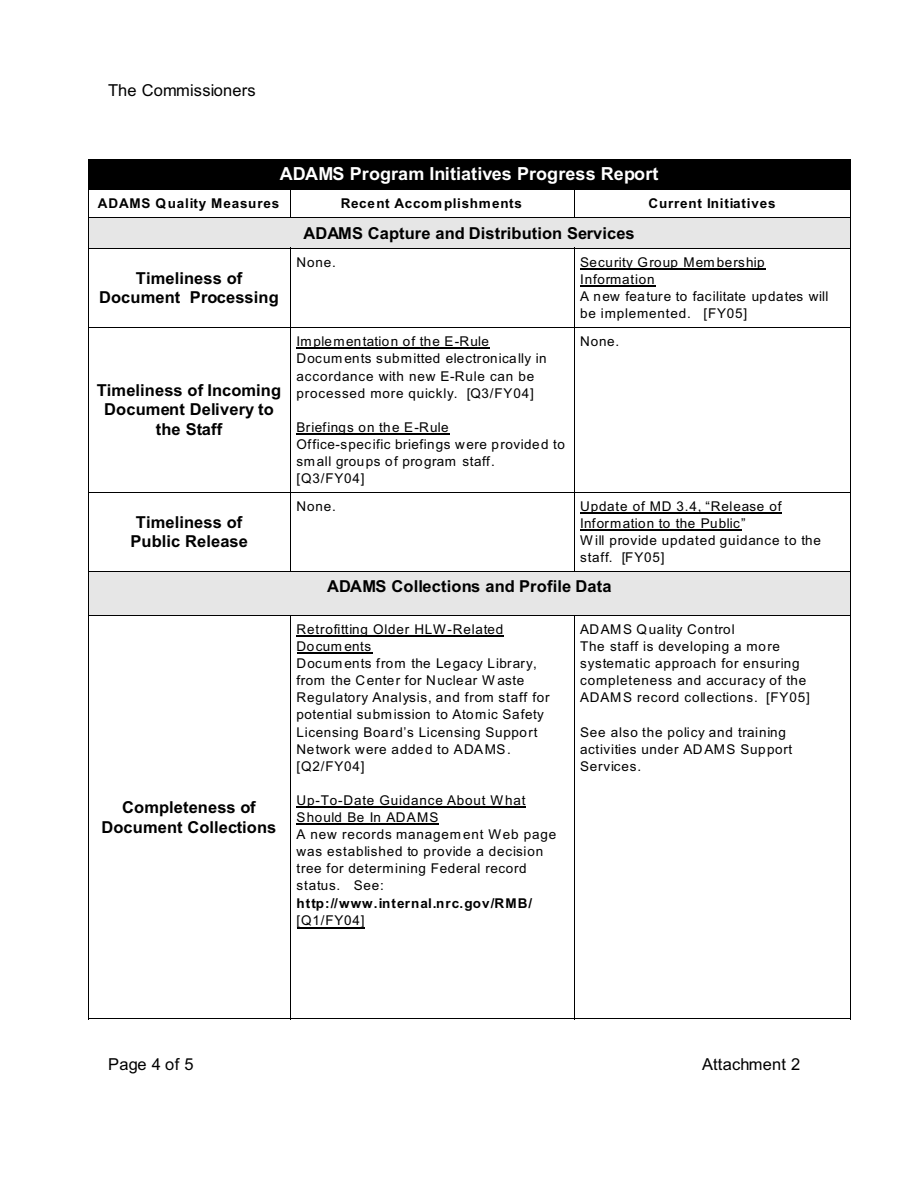
<style>
.page{position:relative;width:918px;height:1188px;background:#fff}
.page>*{position:absolute;margin:0;border:0;box-sizing:border-box;transform-origin:0 0}
.t1{font:700 18px "Arial";letter-spacing:.005em;color:#fff}
.t2{font:700 16.5px/19.8px "Arial";letter-spacing:.005em;color:#000;text-align:center}
.t3{font:16.5px "Arial";letter-spacing:.01em;color:#000}
.t4{font:13.5px/17.1px "Arial";letter-spacing:.06em;color:#000}
.t5{font:13.5px/17.1px "Arial";letter-spacing:.035em;color:#000}
.t6{font:700 13.5px "Arial";letter-spacing:.06em;color:#000}
.t7{font:700 13.5px "Arial";letter-spacing:.08em;color:#000}
</style>
<div class="page">
<div style="left:88px;top:159px;width:763px;height:29px;background:#000"></div>
<svg style="left:88px;top:190px;width:1px;height:27px"></svg>
<hr style="left:88px;top:189px;width:202px;height:1px;background:#000">
<svg style="left:290px;top:190px;width:1px;height:27px"></svg>
<hr style="left:290px;top:189px;width:284px;height:1px;background:#000">
<svg style="left:574px;top:190px;width:1px;height:27px"></svg>
<svg style="left:850px;top:189px;width:1px;height:28px"></svg>
<hr style="left:574px;top:189px;width:276px;height:1px;background:#000">
<div style="left:88px;top:217px;width:202px;height:31px;background:#e6e6e6"></div>
<hr style="left:88px;top:217px;width:1px;height:31px;background:#000">
<hr style="left:88px;top:217px;width:202px;height:1px;background:#000">
<div style="left:290px;top:217px;width:284px;height:31px;background:#e6e6e6"></div>
<hr style="left:290px;top:217px;width:284px;height:1px;background:#000">
<div style="left:574px;top:217px;width:277px;height:31px;background:#e6e6e6"></div>
<hr style="left:850px;top:217px;width:1px;height:31px;background:#000">
<hr style="left:574px;top:217px;width:276px;height:1px;background:#000">
<hr style="left:88px;top:248px;width:1px;height:79px;background:#000">
<hr style="left:88px;top:248px;width:202px;height:1px;background:#000">
<hr style="left:290px;top:248px;width:1px;height:79px;background:#000">
<hr style="left:290px;top:248px;width:284px;height:1px;background:#000">
<hr style="left:574px;top:248px;width:1px;height:79px;background:#000">
<hr style="left:850px;top:248px;width:1px;height:79px;background:#000">
<hr style="left:574px;top:248px;width:276px;height:1px;background:#000">
<hr style="left:88px;top:327px;width:1px;height:165px;background:#000">
<hr style="left:88px;top:327px;width:202px;height:1px;background:#000">
<hr style="left:290px;top:327px;width:1px;height:165px;background:#000">
<hr style="left:290px;top:327px;width:284px;height:1px;background:#000">
<hr style="left:574px;top:327px;width:1px;height:165px;background:#000">
<hr style="left:850px;top:327px;width:1px;height:165px;background:#000">
<hr style="left:574px;top:327px;width:276px;height:1px;background:#000">
<hr style="left:88px;top:492px;width:1px;height:79px;background:#000">
<hr style="left:88px;top:492px;width:202px;height:1px;background:#000">
<hr style="left:290px;top:492px;width:1px;height:79px;background:#000">
<hr style="left:290px;top:492px;width:284px;height:1px;background:#000">
<hr style="left:574px;top:492px;width:1px;height:79px;background:#000">
<hr style="left:850px;top:492px;width:1px;height:79px;background:#000">
<hr style="left:574px;top:492px;width:276px;height:1px;background:#000">
<div style="left:88px;top:571px;width:202px;height:44px;background:#e6e6e6"></div>
<hr style="left:88px;top:571px;width:1px;height:44px;background:#000">
<hr style="left:88px;top:571px;width:202px;height:1px;background:#000">
<div style="left:290px;top:571px;width:284px;height:44px;background:#e6e6e6"></div>
<hr style="left:290px;top:571px;width:284px;height:1px;background:#000">
<div style="left:574px;top:571px;width:277px;height:44px;background:#e6e6e6"></div>
<hr style="left:850px;top:571px;width:1px;height:44px;background:#000">
<hr style="left:574px;top:571px;width:276px;height:1px;background:#000">
<hr style="left:88px;top:615px;width:1px;height:404px;background:#000">
<hr style="left:88px;top:615px;width:202px;height:1px;background:#000">
<hr style="left:88px;top:1018px;width:202px;height:1px;background:#000">
<hr style="left:290px;top:615px;width:1px;height:404px;background:#000">
<hr style="left:290px;top:615px;width:284px;height:1px;background:#000">
<hr style="left:290px;top:1018px;width:284px;height:1px;background:#000">
<hr style="left:574px;top:615px;width:1px;height:404px;background:#000">
<hr style="left:850px;top:615px;width:1px;height:404px;background:#000">
<hr style="left:574px;top:615px;width:276px;height:1px;background:#000">
<hr style="left:574px;top:1018px;width:276px;height:1px;background:#000">
<hr style="left:580px;top:269px;width:186px;height:1px;background:#000">
<hr style="left:580px;top:286px;width:75px;height:1px;background:#000">
<hr style="left:297px;top:348px;width:193px;height:1px;background:#000">
<hr style="left:297px;top:433px;width:153px;height:2px;background:#000">
<hr style="left:580px;top:513px;width:202px;height:1px;background:#000">
<hr style="left:580px;top:530px;width:161px;height:1px;background:#000">
<hr style="left:297px;top:636px;width:207px;height:1px;background:#000">
<hr style="left:297px;top:653px;width:76px;height:1px;background:#000">
<hr style="left:297px;top:807px;width:229px;height:1px;background:#000">
<hr style="left:297px;top:824px;width:142px;height:1px;background:#000">
<hr style="left:297px;top:927px;width:67px;height:1px;background:#000">
<p class="t3" style="left:108px;top:84px;width:149px">The Commissioners</p>
<h1 class="t1" style="left:280px;top:167px;width:380px">ADAMS Program Initiatives Progress Report</h1>
<p class="t6" style="left:98px;top:199px;width:183px">ADAMS Quality Measures</p>
<p class="t6" style="left:341px;top:199px;width:183px">Recent Accomplishments</p>
<p class="t6" style="left:649px;top:199px;width:129px">Current Initiatives</p>
<p class="t2" style="left:99px;top:270px;width:181px">Timeliness of<br>Document Processing</p>
<p class="t2" style="left:97px;top:381px;width:186px">Timeliness of Incoming<br>Document Delivery to the Staff</p>
<p class="t2" style="left:130px;top:513px;width:119px">Timeliness of<br>Public Release</p>
<p class="t2" style="left:102px;top:799px;width:176px">Completeness of<br>Document Collections</p>
<p class="t2" style="left:304px;top:225px;width:333px">ADAMS Capture and Distribution Services</p>
<p class="t4" style="left:297px;top:255px;width:41px">None.</p>
<p class="t4" style="left:580px;top:255px;width:250px">Security Group Mem bership<br>Information<br>A new feature to facilitate updates will be implemented. [FY05]</p>
<p class="t4" style="left:297px;top:334px;width:251px">Implementation of the E-Rule<br>Docum ents submitted electronically in accordance with new E-Rule can be processed more quickly. [Q3/FY04]</p>
<p class="t5" style="left:297px;top:420px;width:270px">Briefings on the E-Rule<br>Office-specific briefings were provided to small groups of program staff. [Q3/FY04]</p>
<p class="t4" style="left:580px;top:334px;width:41px">None.</p>
<p class="t4" style="left:297px;top:499px;width:41px">None.</p>
<p class="t4" style="left:580px;top:499px;width:242px">Update of MD 3.4, “Release of<br>Information to the Public”<br>Will provide updated guidance to the staff. [FY05]</p>
<p class="t2" style="left:327px;top:578px;width:286px">ADAMS Collections and Profile Data</p>
<p class="t4" style="left:297px;top:622px;width:255px">Retrofitting Older HLW-Related<br>Docum ents<br>Docum ents from the Legacy Library, from the Center for Nuclear W aste<br>Regulatory Analysis, and from staff for potential submission to Atomic Safety<br>Licensing Board’s Licensing Support<br>Network were added to ADAMS. [Q2/FY04]</p>
<p class="t4" style="left:297px;top:793px;width:261px">Up-To-Date Guidance About What<br>Should Be In ADAMS<br>A new records management Web page was established to provide a decision tree for determining Federal record status. See:</p>
<p class="t7" style="left:297px;top:898px;width:237px">http://www.internal.nrc.gov/RMB/</p>
<p class="t4" style="left:297px;top:913px;width:70px">[Q1/FY04]</p>
<p class="t4" style="left:580px;top:622px;width:231px">ADAMS Quality Control<br>The staff is developing a more systematic approach for ensuring completeness and accuracy of the<br>ADAMS record collections. [FY05]</p>
<p class="t4" style="left:580px;top:725px;width:214px">See also the policy and training activities under ADAMS Support<br>Services.</p>
<p class="t3" style="left:108px;top:1058px;width:87px">Page 4 of 5</p>
<p class="t3" style="left:702px;top:1058px;width:100px">Attachment 2</p>
</div>
